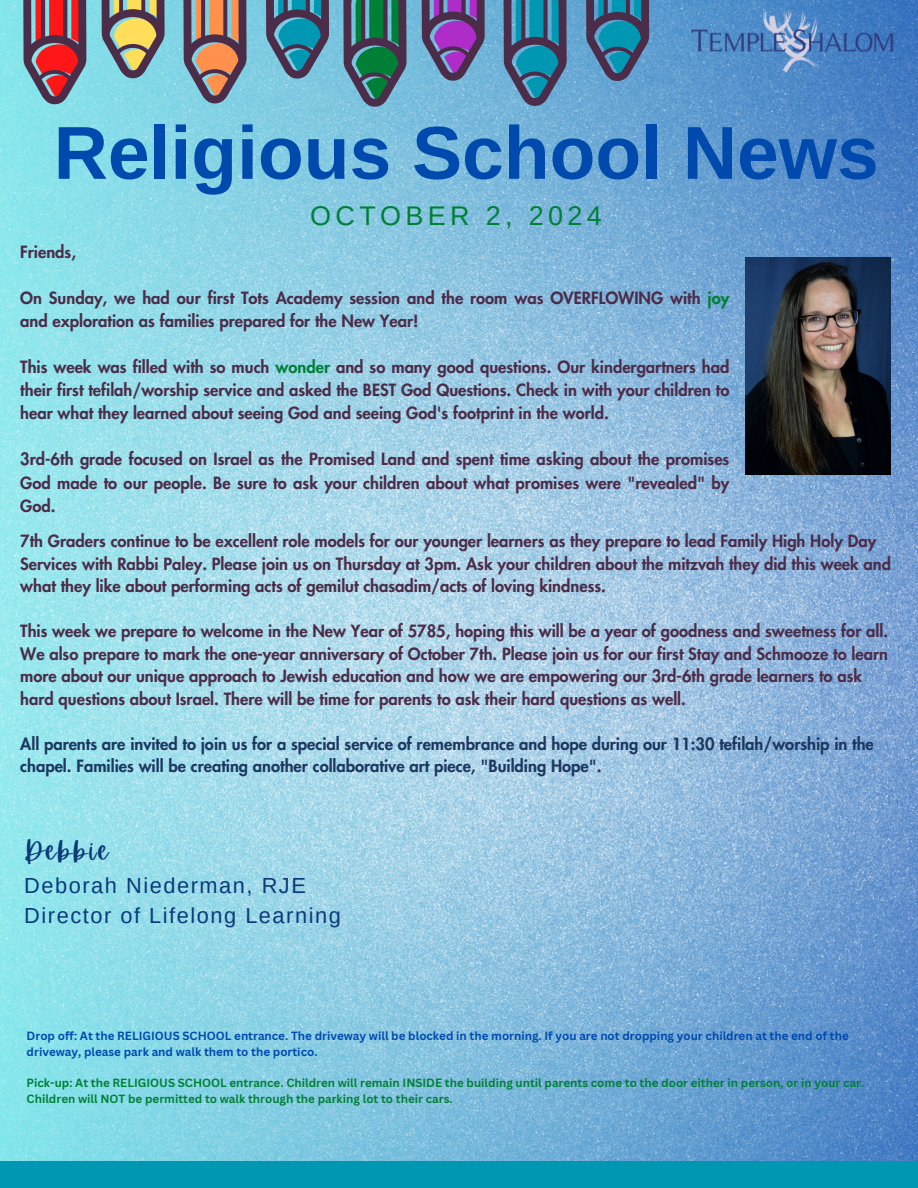
<style>
.page{position:relative;width:918px;height:1188px;background:#fff}
.page>*{position:absolute;margin:0;border:0;box-sizing:border-box;transform-origin:0 0}
.t1{font:700 75px "Arimo";color:#004aad}
.t2{font:27px "Arimo";letter-spacing:.16em;color:#008037}
.t3{font:26.55px "Apricots";letter-spacing:.07em;color:#0b3a79}
.t4{font:21.75px/30.3px "Arimo";letter-spacing:.07em;color:#0b3a79}
.t5{font:800 16.5px/23.1px "Futura LT Pro";color:#4b2c49}
.t6{font:800 16.5px/22.5px "Futura LT Pro";color:#1c3760}
.t7{font:700 11.55px/15.8px "Canva Sans";color:#008037}
.t8{font:700 11.55px/15.8px "Canva Sans";color:#004aad}
.s1{color:#008037}
</style>
<div class="page">
<img style="left:0;top:0;width:918px;height:1162px">
<svg style="left:0;top:0;width:707px;height:112px"></svg>
<img style="left:674px;top:0;width:233px;height:87px">
<img style="left:746px;top:258px;width:145px;height:216px">
<div style="left:0;top:1162px;width:918px;height:26px;background:#0097b2"></div>
<p class="t1" style="left:54px;top:111px;width:827px">Religious School News</p>
<p class="t2" style="left:310px;top:200px;width:293px">OCTOBER 2, 2024</p>
<p class="t5" style="left:20px;top:241px;width:57px">Friends,</p>
<p class="t5" style="left:20px;top:287px;width:711px">On Sunday, we had our first Tots Academy session and the room was OVERFLOWING with <span class="s1">joy </span>and exploration as families prepared for the New Year!</p>
<p class="t5" style="left:20px;top:356px;width:711px;text-align:justify">This week was filled with so much <span class="s1">wonder</span> and so many good questions. Our kindergartners had their first tefilah/worship service and asked the BEST God Questions. Check in with your children to hear what they learned about seeing God and seeing God's footprint in the world.</p>
<p class="t5" style="left:20px;top:449px;width:711px;text-align:justify">3rd-6th grade focused on Israel as the Promised Land and spent time asking about the promises God made to our people. Be sure to ask your children about what promises were "revealed" by God.</p>
<h4 class="t5" style="left:20px;top:530px;width:872px;line-height:22.5px">7th Graders continue to be excellent role models for our younger learners as they prepare to lead Family High Holy Day<br>Services with Rabbi Paley. Please join us on Thursday at 3pm. Ask your children about the mitzvah they did this week and what they like about performing acts of gemilut chasadim/acts of loving kindness.</h4>
<h4 class="t5" style="left:20px;top:620px;width:869px;line-height:22.5px">This week we prepare to welcome in the New Year of 5785, hoping this will be a year of goodness and sweetness for all.<br>We also prepare to mark the one-year anniversary of October 7th. Please join us for our first Stay and Schmooze to learn more about our unique approach to Jewish education and how we are empowering our 3rd-6th grade learners to ask hard questions about Israel. There will be time for parents to ask their hard questions as well.</h4>
<h4 class="t6" style="left:20px;top:733px;width:855px">All parents are invited to join us for a special service of remembrance and hope during our 11:30 tefilah/worship in the chapel. Families will be creating another collaborative art piece, "Building Hope".</h4>
<p class="t3" style="left:24px;top:836px;width:86px">Debbie</p>
<p class="t4" style="left:24px;top:870px;width:318px">Deborah Niederman, RJE<br>Director of Lifelong Learning</p>
<h1 class="t8" style="left:27px;top:1028px;width:824px">Drop off: At the RELIGIOUS SCHOOL entrance. The driveway will be blocked in the morning. If you are not dropping your children at the end of the driveway, please park and walk them to the portico.</h1>
<h2 class="t7" style="left:27px;top:1075px;width:839px">Pick-up: At the RELIGIOUS SCHOOL entrance. Children will remain INSIDE the building until parents come to the door either in person, or in your car.<br>Children will NOT be permitted to walk through the parking lot to their cars.</h2>
</div>
